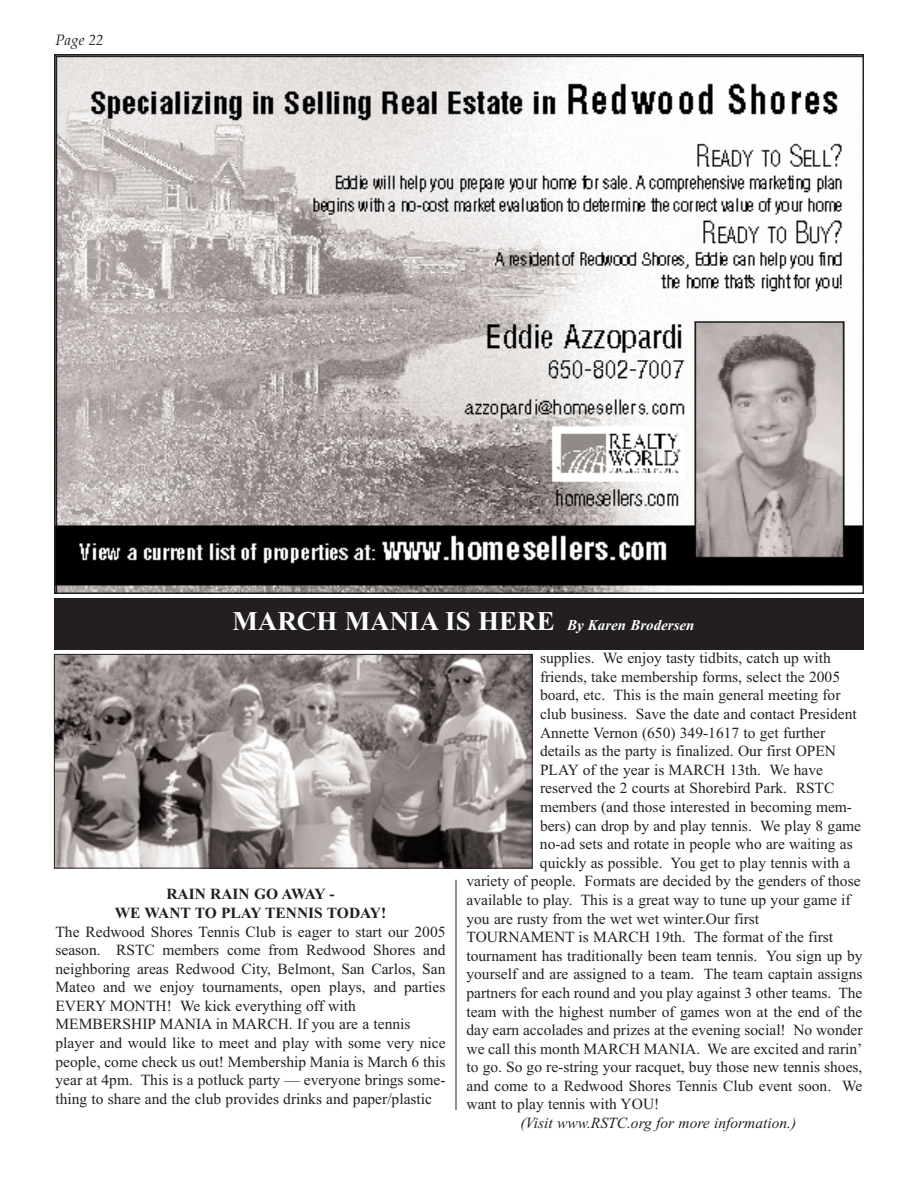
<style>
.page{position:relative;width:918px;height:1188px;background:#fff}
.page>*{position:absolute;margin:0;border:0;box-sizing:border-box;transform-origin:0 0}
.t1{font:700 27px "Times New Roman";color:#fff}
.t2{font:15.45px/18.6px "Times New Roman";color:#231f20}
.t3{font:700 15.45px/18.6px "Times New Roman";color:#231f20;text-align:center}
.t4{font:italic 15.45px "Times New Roman";color:#231f20}
.t5{font:italic 15px "Palatino";color:#231f20}
.s1{font-style:italic;font-size:15px}
</style>
<div class="page">
<img style="left:57px;top:57px;width:804px;height:534px">
<div style="left:54px;top:598px;width:810px;height:52px;background:#231f20"></div>
<img style="left:56px;top:656px;width:474px;height:210px">
<div style="left:54px;top:654px;width:478px;height:214px;border:1px solid #231f20"></div>
<hr style="left:456px;top:880px;width:1px;height:230px;background:#231f20">
<p class="t5" style="left:56px;top:31px;width:50px">Page 22</p>
<h1 class="t1" style="left:232px;top:605px;width:464px">MARCH MANIA IS HERE <span class="s1">By Karen Brodersen</span></h1>
<p class="t3" style="left:115px;top:885px;width:273px">RAIN RAIN GO AWAY -<br>WE WANT TO PLAY TENNIS TODAY!</p>
<p class="t2" style="left:56px;top:922px;width:392px">The Redwood Shores Tennis Club is eager to start our 2005 season. RSTC members come from Redwood Shores and neighboring areas Redwood City, Belmont, San Carlos, San Mateo and we enjoy tournaments, open plays, and parties EVERY MONTH! We kick everything off with MEMBERSHIP MANIA in MARCH. If you are a tennis player and would like to meet and play with some very nice people, come check us out! Membership Mania is March 6 this year at 4pm. This is a potluck party — everyone brings some&shy;thing to share and the club provides drinks and paper/plastic</p>
<p class="t2" style="left:540px;top:649px;width:292px">supplies. We enjoy tasty tidbits, catch up with</p>
<p class="t2" style="left:540px;top:667px;width:302px">friends, take membership forms, select the 2005</p>
<p class="t2" style="left:540px;top:686px;width:302px">board, etc. This is the main general meeting for</p>
<p class="t2" style="left:540px;top:704px;width:318px">club business. Save the date and contact President</p>
<p class="t2" style="left:540px;top:723px;width:287px">Annette Vernon (650) 349-1617 to get further</p>
<p class="t2" style="left:540px;top:742px;width:298px">details as the party is finalized. Our first OPEN</p>
<p class="t2" style="left:540px;top:760px;width:285px">PLAY of the year is MARCH 13th. We have</p>
<p class="t2" style="left:540px;top:779px;width:296px">reserved the 2 courts at Shorebird Park. RSTC</p>
<p class="t2" style="left:540px;top:797px;width:314px">members (and those interested in becoming mem-</p>
<p class="t2" style="left:540px;top:816px;width:323px">bers) can drop by and play tennis. We play 8 game</p>
<p class="t2" style="left:540px;top:835px;width:314px">no-ad sets and rotate in people who are waiting as</p>
<p class="t2" style="left:540px;top:853px;width:312px">quickly as possible. You get to play tennis with a</p>
<p class="t2" style="left:466px;top:872px;width:396px">variety of people. Formats are decided by the genders of those</p>
<p class="t2" style="left:466px;top:890px;width:386px">available to play. This is a great way to tune up your game if</p>
<p class="t2" style="left:466px;top:909px;width:294px">you are rusty from the wet wet winter.Our first</p>
<p class="t2" style="left:466px;top:928px;width:368px">TOURNAMENT is MARCH 19th. The format of the first</p>
<p class="t2" style="left:466px;top:946px;width:398px">tournament has traditionally been team tennis. You sign up by</p>
<p class="t2" style="left:466px;top:965px;width:397px">yourself and are assigned to a team. The team captain assigns</p>
<p class="t2" style="left:466px;top:983px;width:397px">partners for each round and you play against 3 other teams. The</p>
<p class="t2" style="left:466px;top:1002px;width:398px">team with the highest number of games won at the end of the</p>
<p class="t2" style="left:466px;top:1020px;width:398px">day earn accolades and prizes at the evening social! No wonder</p>
<p class="t2" style="left:466px;top:1039px;width:397px">we call this month MARCH MANIA. We are excited and rarin’</p>
<p class="t2" style="left:466px;top:1058px;width:398px">to go. So go re-string your racquet, buy those new tennis shoes,</p>
<p class="t2" style="left:466px;top:1076px;width:397px">and come to a Redwood Shores Tennis Club event soon. We</p>
<p class="t2" style="left:466px;top:1095px;width:194px">want to play tennis with YOU!</p>
<p class="t4" style="left:520px;top:1114px;width:277px">(Visit www.RSTC.org for more information.)</p>
</div>
